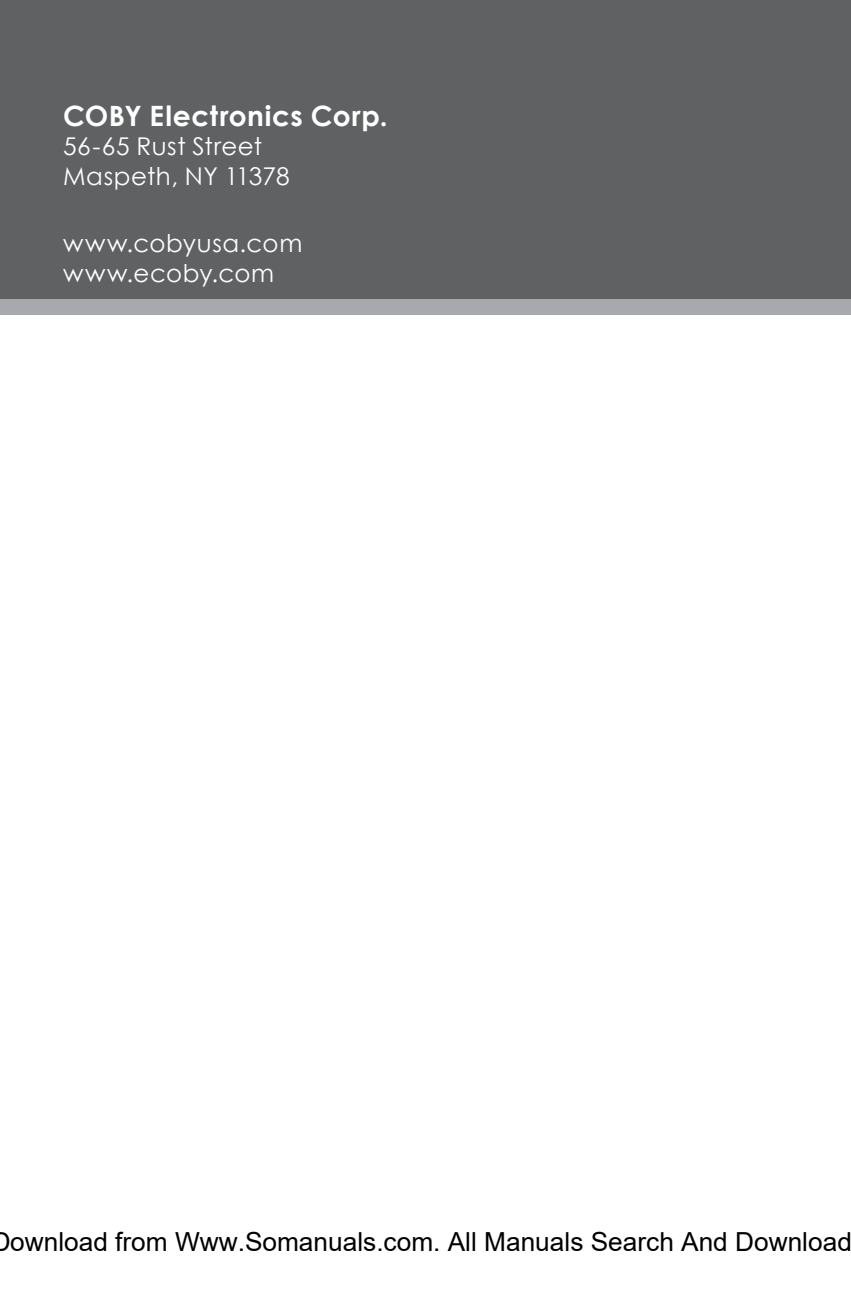
<style>
.page{position:relative;width:851px;height:1292px;background:#fff}
.page>*{position:absolute;margin:0;border:0;box-sizing:border-box;transform-origin:0 0}
.t1{font:700 28px "Century Gothic";letter-spacing:.02em;color:#fff}
.t2{font:26.25px "Arial";color:#000}
.t3{font:24.5px/29.4px "Century Gothic";letter-spacing:.025em;color:#fff}
</style>
<div class="page">
<div style="left:0;top:292px;width:850px;height:23px;background:#a8a9ad"></div>
<div style="left:0;top:0;width:850px;height:299px;background:#5f6162"></div>
<p class="t1" style="left:63px;top:95px;width:326px">COBY Electronics Corp.</p>
<p class="t3" style="left:63px;top:131px;width:228px">56-65 Rust Street<br>Maspeth, NY 11378</p>
<p class="t3" style="left:63px;top:228px;width:241px">www.cobyusa.com www.ecoby.com</p>
<p class="t2" style="left:-9px;top:1227px;width:862px">Download from Www.Somanuals.com. All Manuals Search And Download</p>
</div>
